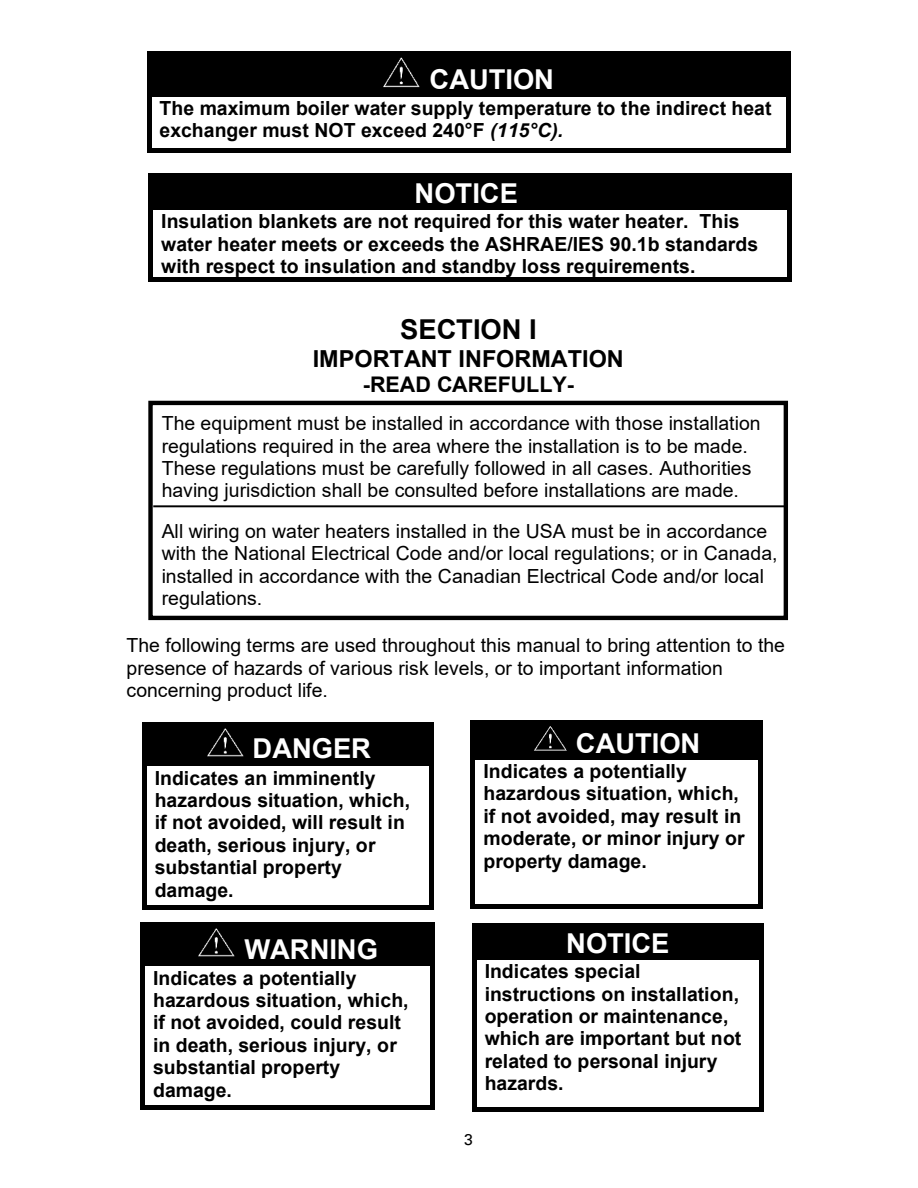
<style>
.page{position:relative;width:918px;height:1188px;background:#fff}
.page>*{position:absolute;margin:0;border:0;box-sizing:border-box;transform-origin:0 0}
.t1{font:700 27.45px "Arial";letter-spacing:-.005em;color:#fff}
.t2{font:700 27.45px "Arial";color:#000}
.t3{font:700 23.4px "Arial";color:#000}
.t4{font:700 21.6px "Arial";letter-spacing:-.005em;color:#000}
.t5{font:700 19.5px/22.5px "Arial";color:#000}
.t6{font:19.5px/22.4px "Arial";color:#000}
.t7{font:15.75px "Univers";color:#000}
.s1{font-style:italic}
</style>
<div class="page">
<div style="left:151px;top:56px;width:635px;height:40px;background:#000"></div>
<img style="left:383px;top:57px;width:37px;height:31px">
<svg style="left:147px;top:52px;width:4px;height:4px"></svg>
<hr style="left:151px;top:52px;width:635px;height:4px;background:#000">
<svg style="left:786px;top:52px;width:4px;height:4px"></svg>
<hr style="left:147px;top:56px;width:4px;height:40px;background:#000">
<hr style="left:786px;top:56px;width:4px;height:40px;background:#000">
<hr style="left:151px;top:96px;width:635px;height:1px;background:#000">
<hr style="left:147px;top:97px;width:4px;height:51px;background:#000">
<svg style="left:147px;top:148px;width:4px;height:4px"></svg>
<hr style="left:151px;top:148px;width:635px;height:4px;background:#000">
<hr style="left:786px;top:97px;width:4px;height:51px;background:#000">
<svg style="left:786px;top:148px;width:4px;height:4px"></svg>
<div style="left:153px;top:178px;width:635px;height:31px;background:#000"></div>
<svg style="left:149px;top:173px;width:4px;height:5px"></svg>
<div style="left:153px;top:173px;width:635px;height:5px;background:#000"></div>
<svg style="left:788px;top:173px;width:4px;height:5px"></svg>
<hr style="left:149px;top:178px;width:4px;height:31px;background:#000">
<div style="left:787px;top:178px;width:5px;height:31px;background:#000"></div>
<hr style="left:153px;top:209px;width:635px;height:1px;background:#000">
<hr style="left:149px;top:210px;width:4px;height:67px;background:#000">
<svg style="left:149px;top:277px;width:4px;height:4px"></svg>
<hr style="left:153px;top:277px;width:635px;height:4px;background:#000">
<div style="left:787px;top:210px;width:5px;height:67px;background:#000"></div>
<svg style="left:788px;top:277px;width:4px;height:4px"></svg>
<div style="left:146px;top:726px;width:284px;height:40px;background:#000"></div>
<img style="left:207px;top:728px;width:37px;height:29px">
<svg style="left:142px;top:722px;width:4px;height:4px"></svg>
<hr style="left:146px;top:722px;width:284px;height:4px;background:#000">
<svg style="left:430px;top:722px;width:4px;height:4px"></svg>
<hr style="left:142px;top:726px;width:4px;height:40px;background:#000">
<hr style="left:430px;top:726px;width:4px;height:40px;background:#000">
<hr style="left:146px;top:766px;width:284px;height:1px;background:#000">
<hr style="left:142px;top:766px;width:4px;height:140px;background:#000">
<svg style="left:142px;top:906px;width:4px;height:4px"></svg>
<hr style="left:146px;top:906px;width:284px;height:4px;background:#000">
<hr style="left:430px;top:766px;width:4px;height:140px;background:#000">
<svg style="left:430px;top:906px;width:4px;height:4px"></svg>
<div style="left:475px;top:725px;width:283px;height:34px;background:#000"></div>
<img style="left:534px;top:726px;width:33px;height:25px">
<svg style="left:471px;top:721px;width:4px;height:4px"></svg>
<hr style="left:475px;top:721px;width:283px;height:4px;background:#000">
<svg style="left:758px;top:721px;width:5px;height:4px"></svg>
<hr style="left:471px;top:725px;width:4px;height:34px;background:#000">
<div style="left:758px;top:725px;width:5px;height:34px;background:#000"></div>
<hr style="left:475px;top:759px;width:283px;height:1px;background:#000">
<hr style="left:471px;top:760px;width:4px;height:145px;background:#000">
<svg style="left:471px;top:905px;width:4px;height:4px"></svg>
<hr style="left:475px;top:905px;width:283px;height:4px;background:#000">
<div style="left:758px;top:760px;width:5px;height:145px;background:#000"></div>
<svg style="left:758px;top:905px;width:5px;height:4px"></svg>
<div style="left:145px;top:926px;width:285px;height:39px;background:#000"></div>
<img style="left:198px;top:928px;width:37px;height:29px">
<svg style="left:140px;top:922px;width:5px;height:4px"></svg>
<hr style="left:145px;top:922px;width:285px;height:4px;background:#000">
<svg style="left:430px;top:922px;width:5px;height:4px"></svg>
<div style="left:140px;top:926px;width:5px;height:39px;background:#000"></div>
<div style="left:430px;top:926px;width:5px;height:39px;background:#000"></div>
<hr style="left:145px;top:965px;width:285px;height:1px;background:#000">
<div style="left:140px;top:966px;width:5px;height:140px;background:#000"></div>
<svg style="left:140px;top:1106px;width:5px;height:4px"></svg>
<hr style="left:145px;top:1106px;width:285px;height:4px;background:#000">
<div style="left:430px;top:966px;width:5px;height:140px;background:#000"></div>
<svg style="left:430px;top:1106px;width:5px;height:4px"></svg>
<div style="left:476px;top:928px;width:284px;height:31px;background:#000"></div>
<svg style="left:472px;top:923px;width:4px;height:5px"></svg>
<hr style="left:476px;top:923px;width:284px;height:4px;background:#000">
<hr style="left:476px;top:927px;width:284px;height:1px;background:#000">
<svg style="left:760px;top:923px;width:4px;height:5px"></svg>
<hr style="left:472px;top:928px;width:4px;height:31px;background:#000">
<hr style="left:760px;top:928px;width:4px;height:31px;background:#000">
<hr style="left:476px;top:959px;width:284px;height:1px;background:#000">
<hr style="left:472px;top:960px;width:4px;height:148px;background:#000">
<svg style="left:472px;top:1108px;width:4px;height:4px"></svg>
<hr style="left:476px;top:1108px;width:284px;height:4px;background:#000">
<hr style="left:760px;top:960px;width:4px;height:148px;background:#000">
<svg style="left:760px;top:1108px;width:4px;height:4px"></svg>
<div style="left:148px;top:401px;width:640px;height:219px;border:4px solid #000"></div>
<hr style="left:153px;top:505px;width:632px;height:2px;background:#000">
<p class="t1" style="left:430px;top:60px;width:126px">CAUTION</p>
<p class="t5" style="left:160px;top:97px;width:613px">The maximum boiler water supply temperature to the indirect heat exchanger must NOT exceed 240°F <span class="s1">(115°C).</span></p>
<p class="t1" style="left:415px;top:174px;width:105px">NOTICE</p>
<p class="t5" style="left:161px;top:211px;width:598px">Insulation blankets are not required for this water heater. This water heater meets or exceeds the ASHRAE/IES 90.1b standards with respect to insulation and standby loss requirements.</p>
<p class="t2" style="left:400px;top:310px;width:138px">SECTION I</p>
<p class="t3" style="left:313px;top:342px;width:313px">IMPORTANT INFORMATION</p>
<p class="t4" style="left:363px;top:369px;width:213px">-READ CAREFULLY-</p>
<p class="t6" style="left:162px;top:412px;width:600px">The equipment must be installed in accordance with those installation regulations required in the area where the installation is to be made.<br>These regulations must be carefully followed in all cases. Authorities having jurisdiction shall be consulted before installations are made.</p>
<p class="t6" style="left:162px;top:520px;width:617px">All wiring on water heaters installed in the USA must be in accordance with the National Electrical Code and/or local regulations; or in Canada, installed in accordance with the Canadian Electrical Code and/or local regulations.</p>
<p class="t6" style="left:127px;top:634px;width:660px">The following terms are used throughout this manual to bring attention to the presence of hazards of various risk levels, or to important information concerning product life.</p>
<p class="t1" style="left:253px;top:730px;width:120px">DANGER</p>
<p class="t5" style="left:155px;top:767px;width:257px">Indicates an imminently hazardous situation, which, if not avoided, will result in death, serious injury, or substantial property damage.</p>
<p class="t1" style="left:244px;top:930px;width:135px">WARNING</p>
<p class="t5" style="left:153px;top:967px;width:257px">Indicates a potentially hazardous situation, which, if not avoided, could result in death, serious injury, or substantial property damage.</p>
<p class="t1" style="left:576px;top:724px;width:126px">CAUTION</p>
<p class="t5" style="left:484px;top:760px;width:263px">Indicates a potentially hazardous situation, which, if not avoided, may result in moderate, or minor injury or property damage.</p>
<p class="t1" style="left:566px;top:924px;width:105px">NOTICE</p>
<p class="t5" style="left:485px;top:960px;width:258px">Indicates special instructions on installation, operation or maintenance, which are important but not related to personal injury hazards.</p>
<p class="t7" style="left:464px;top:1130px;width:10px">3</p>
</div>
